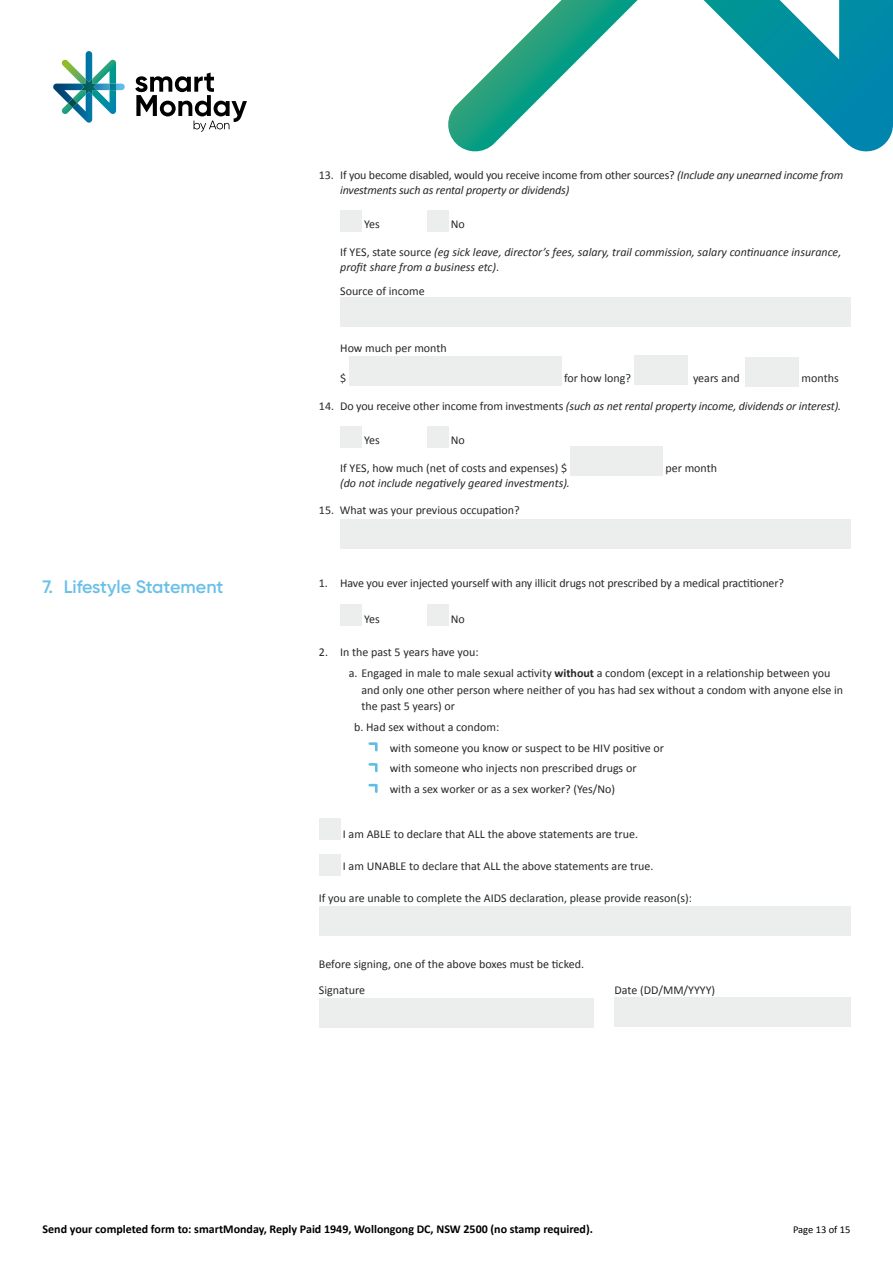
<style>
.page{position:relative;width:893px;height:1263px;background:#fff}
.page>*{position:absolute;margin:0;border:0;box-sizing:border-box;transform-origin:0 0}
.t1{font:600 18px "Gilroy";color:#6bbfe8}
.t2{font:12px/20.7px "Calibri";color:#282829}
.t3{font:italic 12px/15px "Calibri";color:#282829}
.t4{font:700 12px "Calibri";color:#000}
.t5{font:10.5px "Calibri";color:#000}
.s1{font-style:normal}
.s2{font-weight:700}
</style>
<div class="page">
<svg style="left:53px;top:51px;width:72px;height:72px"></svg>
<img style="left:68px;top:79px;width:48px;height:29px">
<svg style="left:135px;top:73px;width:112px;height:59px"></svg>
<svg style="left:448px;top:0;width:445px;height:152px"></svg>
<div style="left:340px;top:210px;width:21px;height:22px;background:#eceded"></div>
<div style="left:427px;top:210px;width:21px;height:22px;background:#eceded"></div>
<div style="left:340px;top:297px;width:510px;height:30px;background:#eceded"></div>
<div style="left:349px;top:356px;width:212px;height:30px;background:#eceded"></div>
<div style="left:634px;top:355px;width:54px;height:30px;background:#eceded"></div>
<div style="left:745px;top:357px;width:54px;height:29px;background:#eceded"></div>
<div style="left:340px;top:426px;width:21px;height:21px;background:#eceded"></div>
<div style="left:427px;top:426px;width:21px;height:21px;background:#eceded"></div>
<div style="left:570px;top:446px;width:92px;height:30px;background:#eceded"></div>
<div style="left:340px;top:519px;width:510px;height:30px;background:#eceded"></div>
<div style="left:340px;top:605px;width:21px;height:21px;background:#eceded"></div>
<div style="left:427px;top:605px;width:21px;height:21px;background:#eceded"></div>
<svg style="left:368px;top:742px;width:10px;height:10px"></svg>
<svg style="left:368px;top:763px;width:10px;height:10px"></svg>
<svg style="left:368px;top:783px;width:10px;height:10px"></svg>
<div style="left:319px;top:819px;width:21px;height:21px;background:#eceded"></div>
<div style="left:319px;top:854px;width:21px;height:21px;background:#eceded"></div>
<div style="left:319px;top:906px;width:531px;height:30px;background:#eceded"></div>
<div style="left:319px;top:998px;width:275px;height:29px;background:#eceded"></div>
<div style="left:614px;top:997px;width:236px;height:30px;background:#eceded"></div>
<p class="t3" style="left:340px;top:167px;width:505px;text-indent:-21px"><span class="s1">13. If you become disabled, would you receive income from other sources?</span> (Include any unearned income from investments such as rental property or dividends)</p>
<p class="t2" style="left:364px;top:214px;width:17px">Yes</p>
<p class="t2" style="left:451px;top:214px;width:16px">No</p>
<p class="t3" style="left:340px;top:244px;width:503px"><span class="s1">If YES, state source</span> (eg sick leave, director’s fees, salary, trail commission, salary continuance insurance, profit share from a business etc)<span class="s1">.</span></p>
<p class="t2" style="left:340px;top:280px;width:86px">Source of income</p>
<h1 class="t1" style="left:43px;top:576px;width:182px">7. Lifestyle Statement</h1>
<p class="t2" style="left:340px;top:338px;width:108px">How much per month</p>
<p class="t2" style="left:340px;top:368px;width:8px">$</p>
<p class="t2" style="left:564px;top:368px;width:69px">for how long?</p>
<p class="t2" style="left:693px;top:368px;width:48px">years and</p>
<p class="t2" style="left:802px;top:368px;width:39px">months</p>
<p class="t3" style="left:319px;top:398px;width:524px"><span class="s1">14. Do you receive other income from investments</span> (such as net rental property income, dividends or interest).</p>
<p class="t2" style="left:364px;top:430px;width:17px">Yes</p>
<p class="t2" style="left:451px;top:430px;width:16px">No</p>
<p class="t2" style="left:340px;top:457px;width:229px">If YES, how much (net of costs and expenses) $</p>
<p class="t2" style="left:665px;top:457px;width:53px">per month</p>
<p class="t3" style="left:340px;top:475px;width:231px">(do not include negatively geared investments).</p>
<p class="t2" style="left:319px;top:500px;width:202px">15. What was your previous occupation?</p>
<p class="t2" style="left:319px;top:573px;width:467px">1. Have you ever injected yourself with any illicit drugs not prescribed by a medical practitioner?</p>
<p class="t2" style="left:364px;top:608px;width:17px">Yes</p>
<p class="t2" style="left:451px;top:608px;width:16px">No</p>
<p class="t2" style="left:349px;top:642px;width:483px;text-indent:-30px">2. In the past 5 years have you:<br>a. Engaged in male to male sexual activity <span class="s2">without</span> a condom (except in a relationship between you</p>
<p class="t2" style="left:361px;top:681px;width:483px;line-height:16.5px">and only one other person where neither of you has had sex without a condom with anyone else in the past 5 years) or</p>
<p class="t2" style="left:390px;top:716px;width:276px;text-indent:-36px">b. Had sex without a condom:<br>with someone you know or suspect to be HIV positive or with someone who injects non prescribed drugs or<br>with a sex worker or as a sex worker? (Yes/No)</p>
<p class="t2" style="left:343px;top:823px;width:297px">I am ABLE to declare that ALL the above statements are true.</p>
<p class="t2" style="left:343px;top:855px;width:312px">I am UNABLE to declare that ALL the above statements are true.</p>
<p class="t2" style="left:319px;top:887px;width:375px">If you are unable to complete the AIDS declaration, please provide reason(s):</p>
<p class="t2" style="left:319px;top:951px;width:267px;line-height:26.2px">Before signing, one of the above boxes must be ticked.<br>Signature</p>
<p class="t2" style="left:614px;top:980px;width:102px">Date (DD/MM/YYYY)</p>
<p class="t4" style="left:43px;top:1221px;width:552px">Send your completed form to: smartMonday, Reply Paid 1949, Wollongong DC, NSW 2500 (no stamp required).</p>
<p class="t5" style="left:793px;top:1223px;width:59px">Page 13 of 15</p>
</div>
